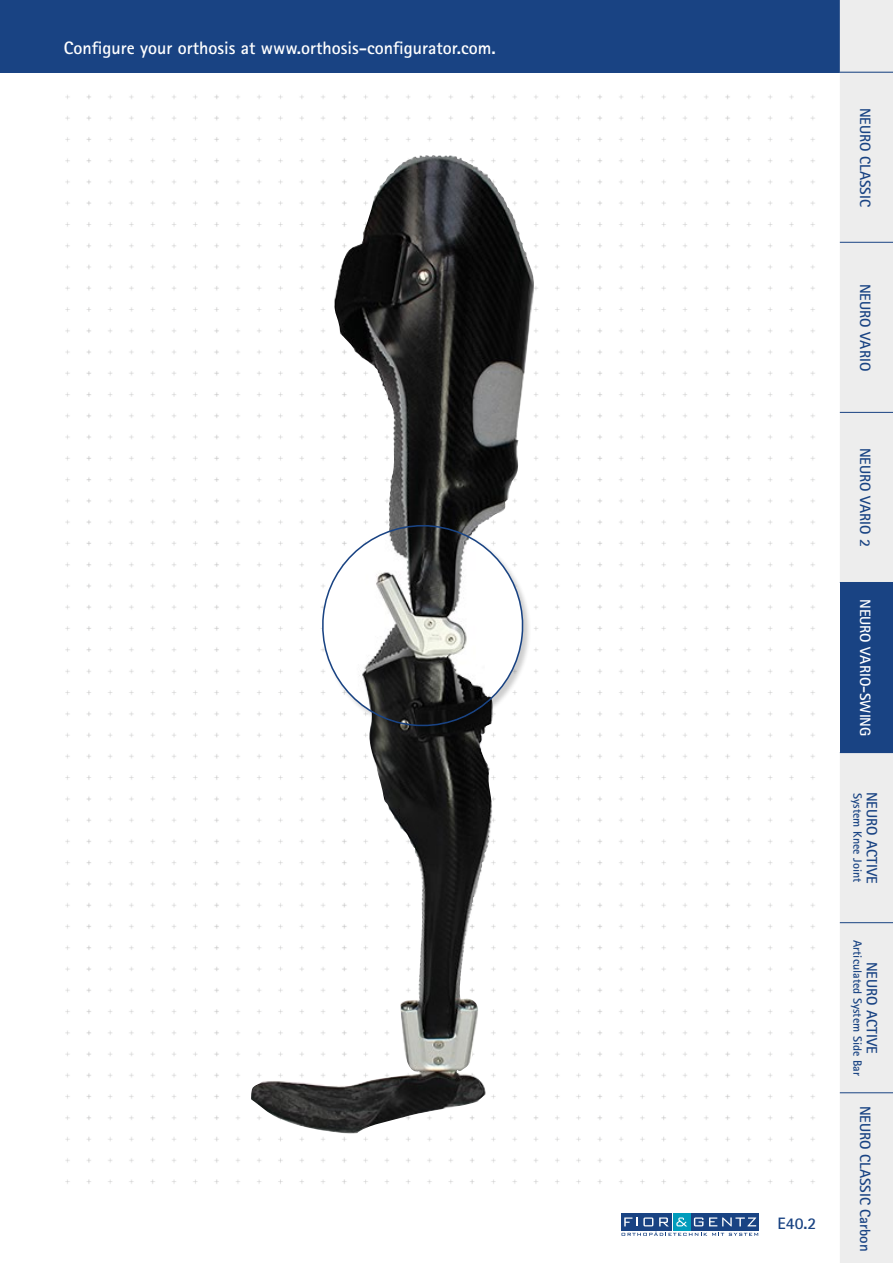
<style>
.page{position:relative;width:893px;height:1263px;background:#fff}
.page>*{position:absolute;margin:0;border:0;box-sizing:border-box;transform-origin:0 0}
.t1{font:700 18px "Rotis Sans Serif Pro";color:#fff}
.t2{font:700 16.5px "Rotis Sans Serif Pro";color:#194383}
.t3{font:700 15px "Rotis Sans Serif Pro";color:#194383}
.t4{font:700 15px "Rotis Sans Serif Pro";color:#fff}
.t5{font:700 12px "Rotis Sans Serif Pro";color:#194383}
</style>
<div class="page">
<img style="left:65px;top:95px;width:750px;height:1089px">
<img style="left:251px;top:155px;width:257px;height:978px">
<div style="left:322px;top:525px;width:210px;height:210px;background:#000;opacity:.2"></div>
<svg style="left:316px;top:519px;width:212px;height:213px"></svg>
<div style="left:673px;top:1213px;width:17px;height:17px;background:#009cbc"></div>
<div style="left:692px;top:1213px;width:67px;height:17px;background:#194383"></div>
<div style="left:621px;top:1213px;width:50px;height:17px;background:#194383"></div>
<svg style="left:621px;top:1232px;width:137px;height:4px"></svg>
<svg style="left:676px;top:1217px;width:11px;height:9px"></svg>
<svg style="left:694px;top:1217px;width:9px;height:9px"></svg>
<svg style="left:709px;top:1217px;width:47px;height:9px"></svg>
<svg style="left:624px;top:1217px;width:29px;height:9px"></svg>
<svg style="left:659px;top:1217px;width:9px;height:9px"></svg>
<div style="left:0;top:0;width:893px;height:72px;background:#194383"></div>
<div style="left:840px;top:1093px;width:53px;height:170px;background:#ededed"></div>
<div style="left:840px;top:0;width:53px;height:1092px;background:#ededed"></div>
<div style="left:840px;top:582px;width:53px;height:170px;background:#194383"></div>
<hr style="left:840px;top:1092px;width:53px;height:1px;background:#194383">
<hr style="left:840px;top:922px;width:53px;height:1px;background:#194383">
<hr style="left:840px;top:242px;width:53px;height:1px;background:#194383">
<hr style="left:840px;top:752px;width:53px;height:1px;background:#194383">
<hr style="left:840px;top:412px;width:53px;height:1px;background:#194383">
<hr style="left:840px;top:72px;width:53px;height:1px;background:#194383">
<p class="t1" style="left:64px;top:37px;width:433px">Configure your orthosis at www.orthosis-configurator.com.</p>
<p class="t2" style="left:778px;top:1213px;width:40px">E40.2</p>
<p class="t3" style="left:875px;top:108px;width:101px;rotate:90deg">NEURO CLASSIC</p>
<p class="t3" style="left:875px;top:284px;width:89px;rotate:90deg">NEURO VARIO</p>
<p class="t3" style="left:875px;top:448px;width:101px;rotate:90deg">NEURO VARIO 2</p>
<p class="t4" style="left:875px;top:599px;width:139px;rotate:90deg">NEURO VARIO-SWING</p>
<p class="t5" style="left:865px;top:793px;width:91px;rotate:90deg">System Knee Joint</p>
<p class="t3" style="left:881px;top:792px;width:93px;rotate:90deg">NEURO ACTIVE</p>
<p class="t5" style="left:865px;top:940px;width:137px;rotate:90deg">Articulated System Side Bar</p>
<p class="t3" style="left:881px;top:962px;width:93px;rotate:90deg">NEURO ACTIVE</p>
<p class="t3" style="left:875px;top:1106px;width:148px;rotate:90deg">NEURO CLASSIC Carbon</p>
</div>
